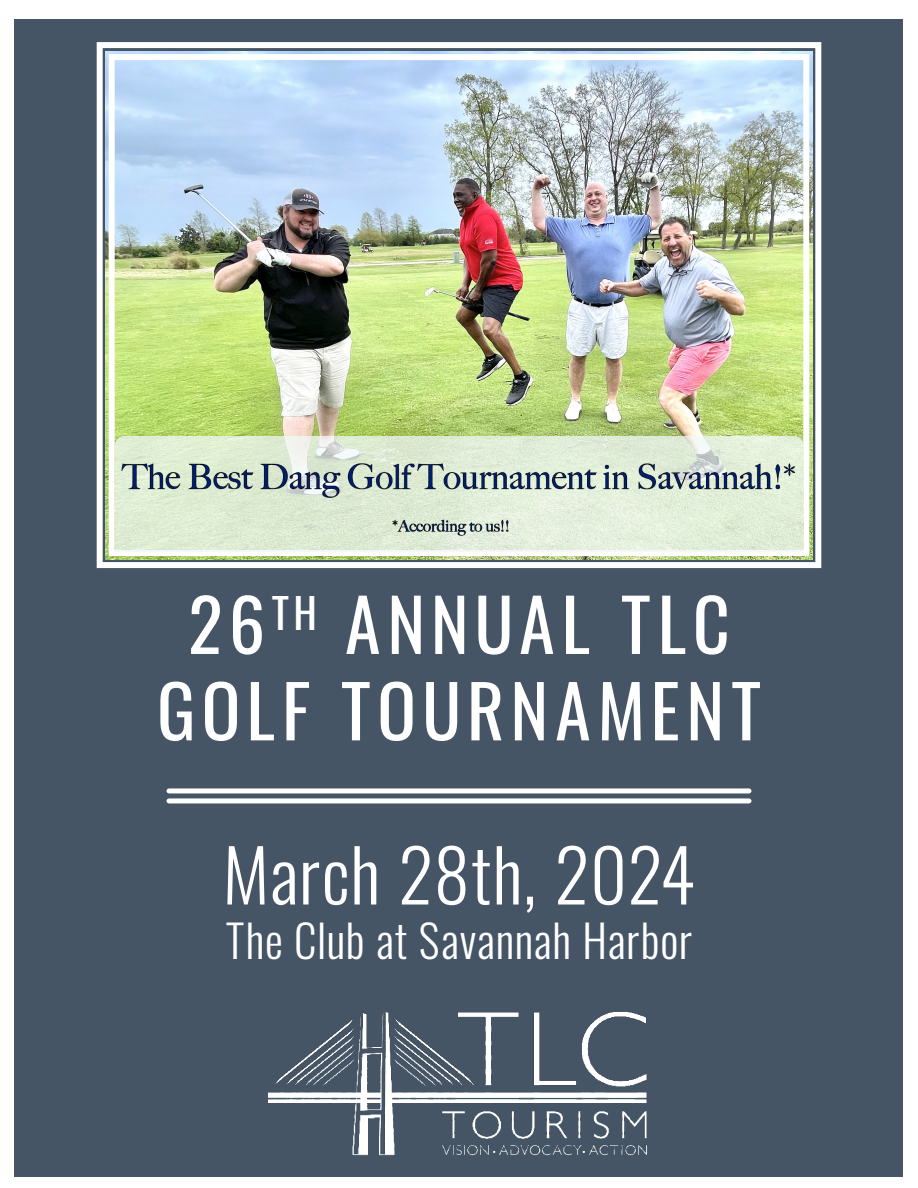
<style>
.page{position:relative;width:918px;height:1188px;background:#fff}
.page>*{position:absolute;margin:0;border:0;box-sizing:border-box;transform-origin:0 0}
.t1{font:72px/86.4px "Oswald";letter-spacing:.09em;color:#fff;text-align:center}
.t2{font:300 72px "Oswald";letter-spacing:.01em;color:#fff}
.t3{font:300 45px "Oswald";letter-spacing:.015em;color:#fff}
</style>
<div class="page">
<div style="left:15px;top:19px;width:888px;height:1158px;background:#455566"></div>
<div style="left:169px;top:788px;width:580px;height:5px;background:#fff"></div>
<div style="left:169px;top:798px;width:580px;height:5px;background:#fff"></div>
<img style="left:96px;top:42px;width:726px;height:527px">
<div style="left:109px;top:54px;width:700px;height:502px;border:6px solid #fff"></div>
<img style="left:268px;top:1012px;width:380px;height:144px">
<img style="left:116px;top:436px;width:686px;height:133px">
<p class="t1" style="left:157px;top:574px;width:606px">26<sup>TH</sup> ANNUAL TLC<br>GOLF TOURNAMENT</p>
<p class="t2" style="left:223px;top:811px;width:474px">March 28th, 2024</p>
<p class="t3" style="left:226px;top:900px;width:468px">The Club at Savannah Harbor</p>
</div>
